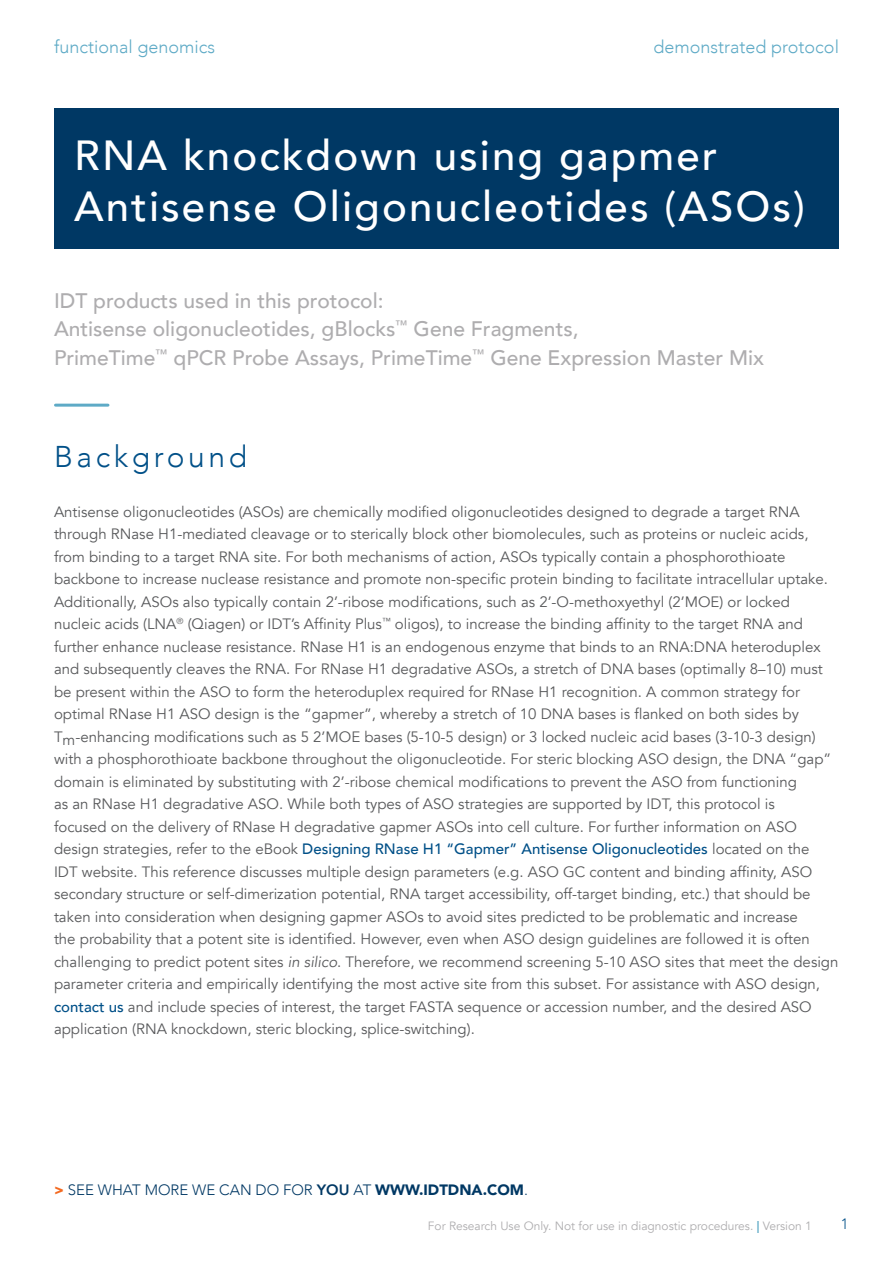
<style>
.page{position:relative;width:893px;height:1263px;background:#fff}
.page>*{position:absolute;margin:0;border:0;box-sizing:border-box;transform-origin:0 0}
.t1{font:500 42px/51px "Avenir";letter-spacing:.05em;color:#fff}
.t2{font:300 30px "Avenir";letter-spacing:.12em;color:#005088}
.t3{font:500 21px/28.5px "Avenir";color:#aeadaf}
.t4{font:300 18px "Avenir";color:#5eaac6}
.t5{font:15px/22.5px "Avenir";color:#58595b}
.t6{font:300 15px "Avenir";color:#003864}
.t7{font:300 15px "Avenir";color:#005088}
.t8{font:12px "Avenir";color:#aeadaf}
.s1{font-weight:500;color:#005088}
.s2{font-style:italic}
.s3{font-weight:900;color:#f36a21}
.s4{font-weight:800}
.s5{font-weight:900}
.s6{font-weight:800;color:#5eaac6}
</style>
<div class="page">
<div style="left:54px;top:108px;width:785px;height:140px;background:#003864"></div>
<hr style="left:56px;top:404px;width:52px;height:3px;background:#5eaac6">
<p class="t4" style="left:54px;top:36px;width:163px">functional genomics</p>
<p class="t4" style="left:653px;top:36px;width:187px">demonstrated protocol</p>
<h1 class="t1" style="left:74px;top:128px;width:732px">RNA knockdown using gapmer<br>Antisense Oligonucleotides (ASOs)</h1>
<h3 class="t3" style="left:54px;top:285px;width:712px">IDT products used in this protocol:<br>Antisense oligonucleotides, gBlocks<sup>™</sup> Gene Fragments,<br>PrimeTime<sup>™</sup> qPCR Probe Assays, PrimeTime<sup>™</sup> Gene Expression Master Mix</h3>
<h2 class="t2" style="left:54px;top:439px;width:195px">Background</h2>
<p class="t5" style="left:54px;top:501px;width:786px">Antisense oligonucleotides (ASOs) are chemically modified oligonucleotides designed to degrade a target RNA through RNase H1-mediated cleavage or to sterically block other biomolecules, such as proteins or nucleic acids, from binding to a target RNA site. For both mechanisms of action, ASOs typically contain a phosphorothioate backbone to increase nuclease resistance and promote non-specific protein binding to facilitate intracellular uptake.<br>Additionally, ASOs also typically contain 2’-ribose modifications, such as 2’-O-methoxyethyl (2’MOE) or locked nucleic acids (LNA<sup>®</sup> (Qiagen) or IDT’s Affinity Plus<sup>™</sup> oligos), to increase the binding affinity to the target RNA and further enhance nuclease resistance. RNase H1 is an endogenous enzyme that binds to an RNA:DNA heteroduplex and subsequently cleaves the RNA. For RNase H1 degradative ASOs, a stretch of DNA bases (optimally 8–10) must be present within the ASO to form the heteroduplex required for RNase H1 recognition. A common strategy for optimal RNase H1 ASO design is the “gapmer”, whereby a stretch of 10 DNA bases is flanked on both sides by Tm-enhancing modifications such as 5 2’MOE bases (5-10-5 design) or 3 locked nucleic acid bases (3-10-3 design) with a phosphorothioate backbone throughout the oligonucleotide. For steric blocking ASO design, the DNA “gap” domain is eliminated by substituting with 2’-ribose chemical modifications to prevent the ASO from functioning<br>as an RNase H1 degradative ASO. While both types of ASO strategies are supported by IDT, this protocol is<br>focused on the delivery of RNase H degradative gapmer ASOs into cell culture. For further information on ASO design strategies, refer to the eBook <span class="s1">Designing RNase H1 “Gapmer” Antisense Oligonucleotides</span> located on the<br>IDT website. This reference discusses multiple design parameters (e.g. ASO GC content and binding affinity, ASO secondary structure or self-dimerization potential, RNA target accessibility, off-target binding, etc.) that should be taken into consideration when designing gapmer ASOs to avoid sites predicted to be problematic and increase<br>the probability that a potent site is identified. However, even when ASO design guidelines are followed it is often challenging to predict potent sites <span class="s2">in silico</span>. Therefore, we recommend screening 5-10 ASO sites that meet the design parameter criteria and empirically identifying the most active site from this subset. For assistance with ASO design, <span class="s1">contact us</span> and include species of interest, the target FASTA sequence or accession number, and the desired ASO application (RNA knockdown, steric blocking, splice-switching).</p>
<p class="t6" style="left:54px;top:1181px;width:475px"><span class="s3">&gt;</span> SEE WHAT MORE WE CAN DO FOR <span class="s4">YOU</span> AT <span class="s5">WWW.IDTDNA.COM</span>.</p>
<p class="t8" style="left:428px;top:1219px;width:385px">For Research Use Only. Not for use in diagnostic procedures. <span class="s6">|</span> Version 1</p>
<p class="t7" style="left:841px;top:1214px;width:9px">1</p>
</div>
